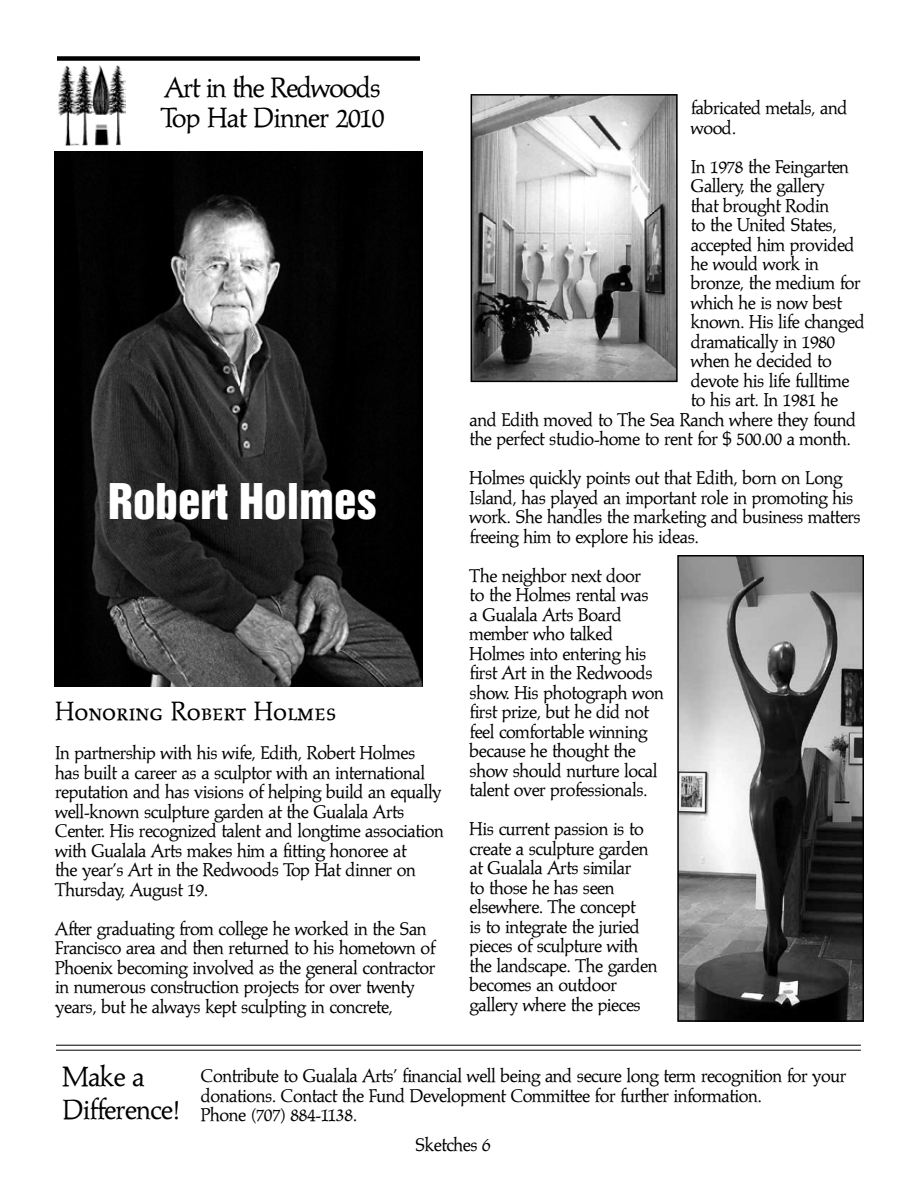
<style>
.page{position:relative;width:918px;height:1188px;background:#fff}
.page>*{position:absolute;margin:0;border:0;box-sizing:border-box;transform-origin:0 0}
.t1{font:45px "Helvetica Inserat";color:#fff}
.t2{font:27px/30px "Palmer Normal";letter-spacing:-.02em;color:#000}
.t3{font:27px/32.4px "Palmer Normal";color:#000}
.t4{font:25.5px "Palmer Caps Old Normal";color:#000}
.t5{font:18px/19.5px "Palmer Normal";color:#000}
</style>
<div class="page">
<hr style="left:56px;top:1045px;width:805px;height:1px;background:#000">
<hr style="left:56px;top:1050px;width:805px;height:1px;background:#000">
<img style="left:54px;top:152px;width:369px;height:535px">
<img style="left:680px;top:558px;width:181px;height:461px">
<div style="left:677px;top:555px;width:187px;height:467px;border:2px solid #000"></div>
<div style="left:57px;top:56px;width:363px;height:5px;background:#000"></div>
<img style="left:58px;top:65px;width:67px;height:81px">
<img style="left:474px;top:97px;width:201px;height:282px">
<div style="left:471px;top:94px;width:207px;height:288px;border:2px solid #000"></div>
<h2 class="t2" style="left:162px;top:73px;width:224px">Art in the Redwoods<br>Top Hat Dinner 2010</h2>
<h1 class="t1" style="left:108px;top:474px;width:270px">Robert Holmes</h1>
<h3 class="t4" style="left:56px;top:697px;width:282px">Honoring Robert Holmes</h3>
<p class="t5" style="left:56px;top:743px;width:390px">In partnership with his wife, Edith, Robert Holmes<br>has built a career as a sculptor with an international reputation and has visions of helping build an equally well-known sculpture garden at the Gualala Arts Center. His recognized talent and longtime association with Gualala Arts makes him a fitting honoree at<br>the year’s Art in the Redwoods Top Hat dinner on Thursday, August 19.</p>
<p class="t5" style="left:56px;top:919px;width:381px">After graduating from college he worked in the San Francisco area and then returned to his hometown of Phoenix becoming involved as the general contractor in numerous construction projects for over twenty years, but he always kept sculpting in concrete,</p>
<p class="t5" style="left:691px;top:98px;width:158px">fabricated metals, and wood.</p>
<p class="t5" style="left:691px;top:157px;width:159px">In 1978 the Feingarten</p>
<p class="t5" style="left:691px;top:176px;width:135px">Gallery, the gallery</p>
<p class="t5" style="left:691px;top:196px;width:140px">that brought Rodin</p>
<p class="t5" style="left:691px;top:215px;width:147px">to the United States,</p>
<p class="t5" style="left:691px;top:235px;width:165px">accepted him provided</p>
<p class="t5" style="left:691px;top:254px;width:129px">he would work in</p>
<p class="t5" style="left:691px;top:274px;width:171px">bronze, the medium for</p>
<p class="t5" style="left:691px;top:293px;width:152px">which he is now best</p>
<p class="t5" style="left:691px;top:313px;width:175px">known. His life changed</p>
<p class="t5" style="left:691px;top:332px;width:146px">dramatically in 1980</p>
<p class="t5" style="left:691px;top:352px;width:142px">when he decided to</p>
<p class="t5" style="left:691px;top:371px;width:160px">devote his life fulltime</p>
<p class="t5" style="left:691px;top:391px;width:149px">to his art. In 1981 he</p>
<p class="t5" style="left:470px;top:410px;width:388px">and Edith moved to The Sea Ranch where they found</p>
<p class="t5" style="left:470px;top:430px;width:382px">the perfect studio-home to rent for $ 500.00 a month.</p>
<p class="t5" style="left:470px;top:469px;width:392px">Holmes quickly points out that Edith, born on Long Island, has played an important role in promoting his work. She handles the marketing and business matters freeing him to explore his ideas.</p>
<p class="t5" style="left:470px;top:566px;width:195px">The neighbor next door<br>to the Holmes rental was<br>a Gualala Arts Board member who talked<br>Holmes into entering his first Art in the Redwoods show. His photograph won first prize, but he did not feel comfortable winning because he thought the show should nurture local talent over professionals.</p>
<p class="t5" style="left:470px;top:820px;width:189px">His current passion is to create a sculpture garden at Gualala Arts similar<br>to those he has seen elsewhere. The concept<br>is to integrate the juried pieces of sculpture with the landscape. The garden becomes an outdoor gallery where the pieces</p>
<h2 class="t3" style="left:64px;top:1061px;width:117px">Make a<br>Difference!</h2>
<p class="t5" style="left:201px;top:1066px;width:647px">Contribute to Gualala Arts’ financial well being and secure long term recognition for your donations. Contact the Fund Development Committee for further information.<br>Phone (707) 884-1138.</p>
<p class="t5" style="left:416px;top:1135px;width:77px">Sketches 6</p>
</div>
